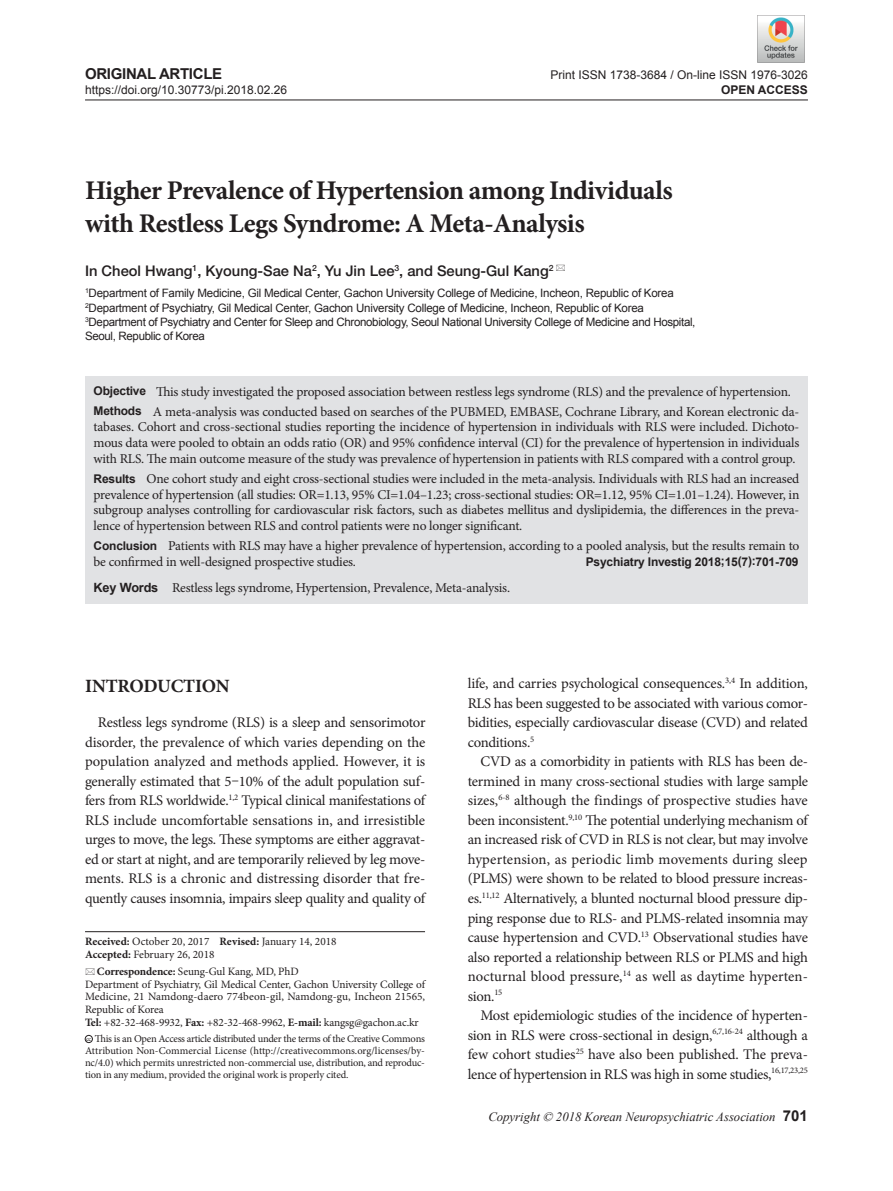
<style>
.page{position:relative;width:893px;height:1191px;background:#fff}
.page>*{position:absolute;margin:0;border:0;box-sizing:border-box;transform-origin:0 0}
.논문제목{font:700 27px "Minion Pro";letter-spacing:-.02em;color:#231f20}
.큰제목{font:700 18.75px "Minion Pro";letter-spacing:-.01em;color:#231f20}
.t1{font:700 15px "Arial";letter-spacing:-.02em;color:#231f20}
.본문{font:14.7px/19.5px "Minion Pro";letter-spacing:-.02em;color:#231f20;text-align:justify}
.이름{font:500 14.7px "Helvetica Neue LT Std";color:#231f20}
.초록{font:13.5px/15.8px "Minion Pro";letter-spacing:-.015em;color:#231f20;text-align:justify}
.t2{font:italic 12.75px "Times New Roman";color:#231f20}
.t3{font:12px "Arial";color:#231f20}
.초록-2{font:700 12px "Arial";letter-spacing:-.015em;color:#231f20}
.소속{font:11.55px "Arial";letter-spacing:-.02em;color:#231f20}
.교신저자{font:11.25px/12.8px "Minion Pro";letter-spacing:-.01em;color:#231f20;text-align:justify}
.날짜{font:11.25px "Minion Pro";color:#231f20}
.날짜-2{font:10.5px/12px "Minion Pro";letter-spacing:-.015em;color:#231f20;text-align:justify}
.t4{font:6.6px "Minion Pro";color:#231f20}
.s1{font-family:"Arial";font-weight:700;font-size:12px}
.s2{font-family:"Arial";font-weight:700;font-size:12.75px}
.s3{font-family:"Arial";font-weight:700;font-size:12.75px;color:#e1e2e4}
.s4{font-weight:700}
.s5{font-family:"Arial";font-weight:700;font-style:normal;font-size:15px}
</style>
<div class="page">
<hr style="left:85px;top:100px;width:723px;height:1px;background:#231f20">
<div style="left:85px;top:376px;width:723px;height:227px;background:#e1e2e4"></div>
<hr style="left:85px;top:931px;width:340px;height:1px;background:#231f20">
<div style="left:85px;top:1035px;width:8px;height:7px;border:1px solid #231f20;border-radius:50%"></div>
<img style="left:758px;top:17px;width:46px;height:46px">
<p class="t1" style="left:85px;top:64px;width:139px">ORIGINAL ARTICLE</p>
<p class="t3" style="left:85px;top:82px;width:204px">https://doi.org/10.30773/pi.2018.02.26</p>
<p class="t3" style="left:550px;top:67px;width:259px">Print ISSN 1738-3684 / On-line ISSN 1976-3026</p>
<p class="초록-2" style="left:721px;top:82px;width:88px">OPEN ACCESS</p>
<p class="논문제목" style="left:85px;top:171px;width:589px">Higher Prevalence of Hypertension among Individuals</p>
<p class="논문제목" style="left:85px;top:204px;width:501px">with Restless Legs Syndrome: A Meta-Analysis</p>
<p class="이름" style="left:85px;top:262px;width:470px">In Cheol Hwang<sup>1</sup>, Kyoung-Sae Na<sup>2</sup>, Yu Jin Lee<sup>3</sup>, and Seung-Gul Kang<sup>2</sup></p>
<p class="소속" style="left:85px;top:286px;width:590px"><sup>1</sup>Department of Family Medicine, Gil Medical Center, Gachon University College of Medicine, Incheon, Republic of Korea</p>
<p class="소속" style="left:85px;top:300px;width:560px"><sup>2</sup>Department of Psychiatry, Gil Medical Center, Gachon University College of Medicine, Incheon, Republic of Korea</p>
<p class="소속" style="left:85px;top:314px;width:612px"><sup>3</sup>Department of Psychiatry and Center for Sleep and Chronobiology, Seoul National University College of Medicine and Hospital,</p>
<p class="소속" style="left:85px;top:329px;width:121px">Seoul, Republic of Korea</p>
<p class="초록" style="left:94px;top:383px;width:699px"><span class="s1">Objective</span> This study investigated the proposed association between restless legs syndrome (RLS) and the prevalence of hypertension.</p>
<p class="초록" style="left:94px;top:403px;width:707px"><span class="s1">Methods</span> A meta-analysis was conducted based on searches of the PUBMED, EMBASE, Cochrane Library, and Korean electronic da&shy;tabases. Cohort and cross-sectional studies reporting the incidence of hypertension in individuals with RLS were included. Dichoto&shy;mous data were pooled to obtain an odds ratio (OR) and 95% confidence interval (CI) for the prevalence of hypertension in individuals with RLS. The main outcome measure of the study was prevalence of hypertension in patients with RLS compared with a control group.</p>
<p class="초록" style="left:94px;top:471px;width:707px"><span class="s1">Results</span> One cohort study and eight cross-sectional studies were included in the meta-analysis. Individuals with RLS had an increased prevalence of hypertension (all studies: OR=1.13, 95% CI=1.04–1.23; cross-sectional studies: OR=1.12, 95% CI=1.01–1.24). However, in subgroup analyses controlling for cardiovascular risk factors, such as diabetes mellitus and dyslipidemia, the differences in the preva&shy;lence of hypertension between RLS and control patients were no longer significant.</p>
<p class="초록" style="left:94px;top:538px;width:707px"><span class="s1">Conclusion</span> Patients with RLS may have a higher prevalence of hypertension, according to a pooled analysis, but the results remain to be confirmed in well-designed prospective studies.</p>
<p class="초록-2" style="left:586px;top:553px;width:214px">Psychiatry Investig 2018;15(7):701-709</p>
<p class="초록" style="left:94px;top:580px;width:418px"><span class="s2">Key Words</span><span class="s3">aa</span>Restless legs syndrome, Hypertension, Prevalence, Meta-analysis.</p>
<p class="큰제목" style="left:85px;top:672px;width:146px">INTRODUCTION</p>
<p class="본문" style="left:85px;top:713px;width:342px;text-indent:13px">Restless legs syndrome (RLS) is a sleep and sensorimotor disorder, the prevalence of which varies depending on the population analyzed and methods applied. However, it is generally estimated that 5–10% of the adult population suf&shy;fers from RLS worldwide.<sup>1,2</sup> Typical clinical manifestations of RLS include uncomfortable sensations in, and irresistible urges to move, the legs. These symptoms are either aggravat&shy;ed or start at night, and are temporarily relieved by leg move&shy;ments. RLS is a chronic and distressing disorder that fre&shy;quently causes insomnia, impairs sleep quality and quality of</p>
<p class="날짜" style="left:85px;top:934px;width:253px"><span class="s4">Received:</span> October 20, 2017 <span class="s4">Revised:</span> January 14, 2018</p>
<p class="날짜" style="left:85px;top:946px;width:131px"><span class="s4">Accepted:</span> February 26, 2018</p>
<p class="교신저자" style="left:97px;top:965px;width:203px"><span class="s4">Correspondence:</span> Seung-Gul Kang, MD, PhD</p>
<p class="교신저자" style="left:85px;top:977px;width:342px">Department of Psychiatry, Gil Medical Center, Gachon University College of Medicine, 21 Namdong-daero 774beon-gil, Namdong-gu, Incheon 21565, Republic of Korea</p>
<p class="교신저자" style="left:85px;top:1016px;width:335px"><span class="s4">Tel:</span> +82-32-468-9932, <span class="s4">Fax:</span> +82-32-468-9962, <span class="s4">E-mail:</span> kangsg@gachon.ac.kr</p>
<p class="t4" style="left:86px;top:1034px;width:7px">cc</p>
<p class="날짜-2" style="left:85px;top:1033px;width:341px;text-indent:10px">This is an Open Access article distributed under the terms of the Creative Commons Attribution Non-Commercial License (http://creativecommons.org/licenses/by&shy;nc/4.0) which permits unrestricted non-commercial use, distribution, and reproduc&shy;tion in any medium, provided the original work is properly cited.</p>
<p class="본문" style="left:468px;top:674px;width:342px">life, and carries psychological consequences.<sup>3,4</sup> In addition, RLS has been suggested to be associated with various comor&shy;bidities, especially cardiovascular disease (CVD) and related conditions.<sup>5</sup></p>
<p class="본문" style="left:468px;top:752px;width:342px;text-indent:13px">CVD as a comorbidity in patients with RLS has been de&shy;termined in many cross-sectional studies with large sample sizes,<sup>6-8</sup> although the findings of prospective studies have been inconsistent.<sup>9,10</sup> The potential underlying mechanism of an increased risk of CVD in RLS is not clear, but may involve hypertension, as periodic limb movements during sleep (PLMS) were shown to be related to blood pressure increas&shy;es.<sup>11,12</sup> Alternatively, a blunted nocturnal blood pressure dip&shy;ping response due to RLS- and PLMS-related insomnia may cause hypertension and CVD.<sup>13</sup> Observational studies have also reported a relationship between RLS or PLMS and high nocturnal blood pressure,<sup>14</sup> as well as daytime hyperten&shy;sion.<sup>15</sup></p>
<p class="본문" style="left:468px;top:1005px;width:342px;text-indent:13px">Most epidemiologic studies of the incidence of hyperten&shy;sion in RLS were cross-sectional in design,<sup>6,7,16-24</sup> although a few cohort studies<sup>25</sup> have also been published. The preva&shy;lence of hypertension in RLS was high in some studies,<sup>16,17,23,25</sup></p>
<p class="t2" style="left:488px;top:1107px;width:321px">Copyright © 2018 Korean Neuropsychiatric Association <span class="s5">701</span></p>
</div>
